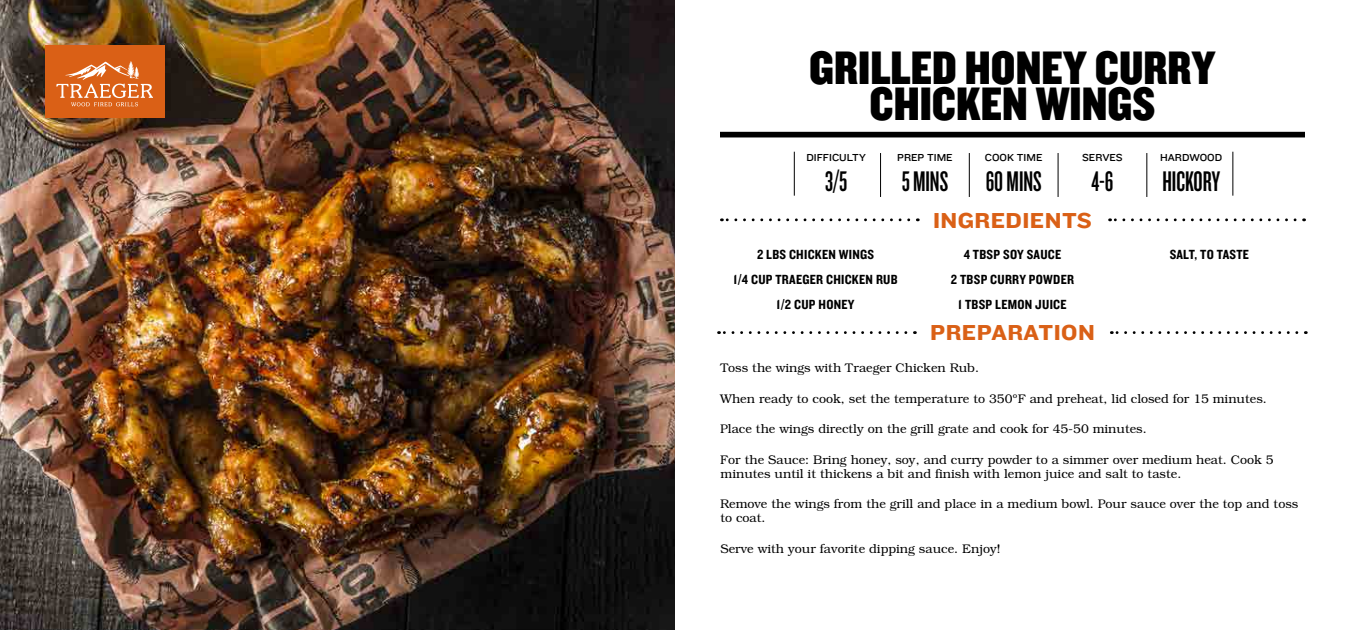
<style>
.page{position:relative;width:1350px;height:630px;background:#fff}
.page>*{position:absolute;margin:0;border:0;box-sizing:border-box;transform-origin:0 0}
.t1{font:48.75px/35.9px "Knockout 70 Full Welterwt";color:#000;text-align:center}
.t2{font:29.5px "Knockout 47 Bantamweight";color:#000}
.t3{font:22.5px "Knockout 52 Cruiserweight";letter-spacing:.02em;color:#da6016}
.t4{font:13.75px/25px "Knockout 50 Welterweight";letter-spacing:.02em;color:#000;text-align:center}
.t5{font:300 12.5px/13.8px "Bookman Std";color:#000}
.t6{font:10.5px "Knockout 32 Junior Cruisewt";color:#000}
</style>
<div class="page">
<img style="left:0;top:0;width:675px;height:630px">
<svg style="left:721px;top:218px;width:188px;height:3px"></svg>
<svg style="left:719px;top:331px;width:187px;height:3px"></svg>
<svg style="left:1110px;top:218px;width:185px;height:3px"></svg>
<svg style="left:1111px;top:331px;width:186px;height:3px"></svg>
<hr style="left:794px;top:152px;width:1px;height:44px;background:#000">
<hr style="left:880px;top:153px;width:1px;height:44px;background:#000">
<hr style="left:969px;top:153px;width:1px;height:44px;background:#000">
<hr style="left:1058px;top:153px;width:1px;height:44px;background:#000">
<hr style="left:1147px;top:153px;width:1px;height:44px;background:#000">
<hr style="left:1233px;top:152px;width:1px;height:44px;background:#000">
<div style="left:720px;top:132px;width:585px;height:5px;background:#000"></div>
<div style="left:45px;top:45px;width:119px;height:73px;background:#da6016"></div>
<svg style="left:56px;top:61px;width:97px;height:45px"></svg>
<h1 class="t1" style="left:809px;top:48px;width:408px">GRILLED HONEY CURRY<br>CHICKEN WINGS</h1>
<p class="t6" style="left:806px;top:151px;width:61px">DIFFICULTY</p>
<h2 class="t2" style="left:825px;top:164px;width:24px">3/5</h2>
<p class="t6" style="left:897px;top:151px;width:57px">PREP TIME</p>
<h2 class="t2" style="left:902px;top:164px;width:48px">5 MINS</h2>
<p class="t6" style="left:985px;top:151px;width:59px">COOK TIME</p>
<h2 class="t2" style="left:986px;top:164px;width:57px">60 MINS</h2>
<p class="t6" style="left:1082px;top:151px;width:42px">SERVES</p>
<h2 class="t2" style="left:1092px;top:164px;width:23px">4-6</h2>
<h3 class="t3" style="left:933px;top:205px;width:160px">INGREDIENTS</h3>
<p class="t6" style="left:1160px;top:151px;width:63px">HARDWOOD</p>
<h2 class="t2" style="left:1162px;top:164px;width:59px">HICKORY</h2>
<p class="t4" style="left:734px;top:241px;width:166px">2 LBS CHICKEN WINGS<br>1/4 CUP TRAEGER CHICKEN RUB<br>1/2 CUP HONEY</p>
<p class="t4" style="left:951px;top:241px;width:125px">4 TBSP SOY SAUCE<br>2 TBSP CURRY POWDER<br>1 TBSP LEMON JUICE</p>
<p class="t4" style="left:1170px;top:241px;width:81px">SALT, TO TASTE</p>
<h3 class="t3" style="left:930px;top:317px;width:166px">PREPARATION</h3>
<p class="t5" style="left:720px;top:361px;width:260px">Toss the wings with Traeger Chicken Rub.</p>
<p class="t5" style="left:720px;top:392px;width:548px">When ready to cook, set the temperature to 350ºF and preheat, lid closed for 15 minutes.</p>
<p class="t5" style="left:720px;top:422px;width:428px">Place the wings directly on the grill grate and cook for 45-50 minutes.</p>
<p class="t5" style="left:720px;top:453px;width:555px">For the Sauce: Bring honey, soy, and curry powder to a simmer over medium heat. Cook 5 minutes until it thickens a bit and finish with lemon juice and salt to taste.</p>
<p class="t5" style="left:720px;top:497px;width:580px">Remove the wings from the grill and place in a medium bowl. Pour sauce over the top and toss to coat.</p>
<p class="t5" style="left:720px;top:542px;width:282px">Serve with your favorite dipping sauce. Enjoy!</p>
</div>
